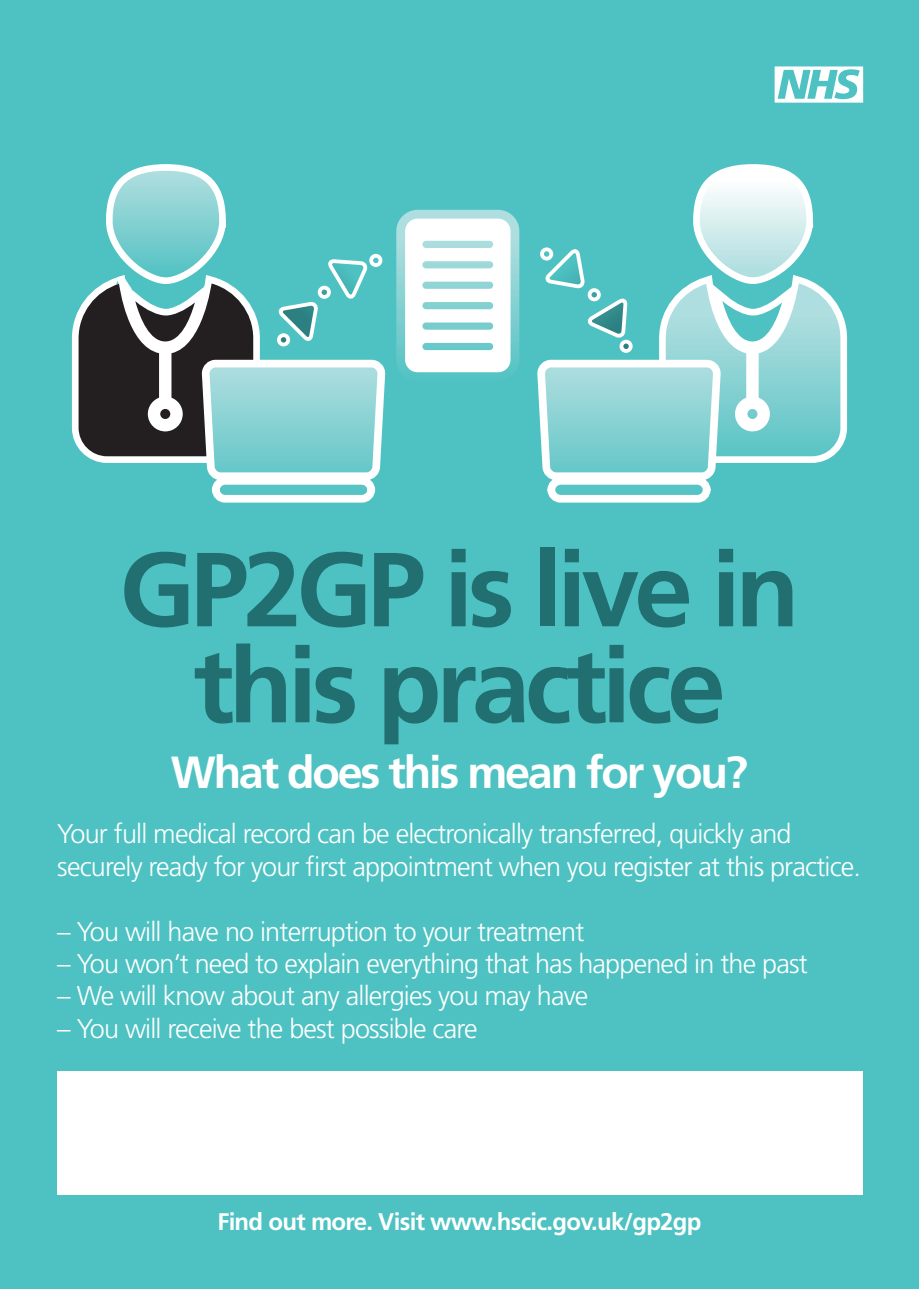
<style>
.page{position:relative;width:919px;height:1289px;background:#fff}
.page>*{position:absolute;margin:0;border:0;box-sizing:border-box;transform-origin:0 0}
.t1{font:700 105px/96px "Frutiger LT Std";letter-spacing:-.05em;color:#226f71;text-align:center}
.t2{font:700 45px "Frutiger LT Std";letter-spacing:-.05em;color:#fff}
.t3{font:300 27px/32.4px "Frutiger LT Std";letter-spacing:-.03em;color:#fff}
.t4{font:700 24px "Frutiger LT Std";letter-spacing:-.03em;color:#fff}
</style>
<div class="page">
<div style="left:0;top:0;width:918px;height:1288px;background:#4ec2c2"></div>
<svg style="left:71px;top:310px;width:8px;height:139px"></svg>
<svg style="left:396px;top:210px;width:123px;height:163px"></svg>
<svg style="left:79px;top:164px;width:307px;height:339px"></svg>
<svg style="left:537px;top:164px;width:311px;height:339px"></svg>
<svg style="left:774px;top:66px;width:89px;height:37px"></svg>
<div style="left:57px;top:1071px;width:805px;height:123px;background:#fff"></div>
<h1 class="t1" style="left:119px;top:542px;width:681px">GP2GP is live in this practice</h1>
<h2 class="t2" style="left:171px;top:746px;width:578px">What does this mean for you?</h2>
<p class="t3" style="left:57px;top:818px;width:805px">Your full medical record can be electronically transferred, quickly and securely ready for your first appointment when you register at this practice.</p>
<p class="t3" style="left:57px;top:915px;width:528px">– You will have no interruption to your treatment</p>
<p class="t3" style="left:57px;top:947px;width:751px">– You won’t need to explain everything that has happened in the past</p>
<p class="t3" style="left:57px;top:980px;width:532px">– We will know about any allergies you may have</p>
<p class="t3" style="left:57px;top:1012px;width:422px">– You will receive the best possible care</p>
<p class="t4" style="left:217px;top:1207px;width:485px">Find out more. Visit www.hscic.gov.uk/gp2gp</p>
</div>
